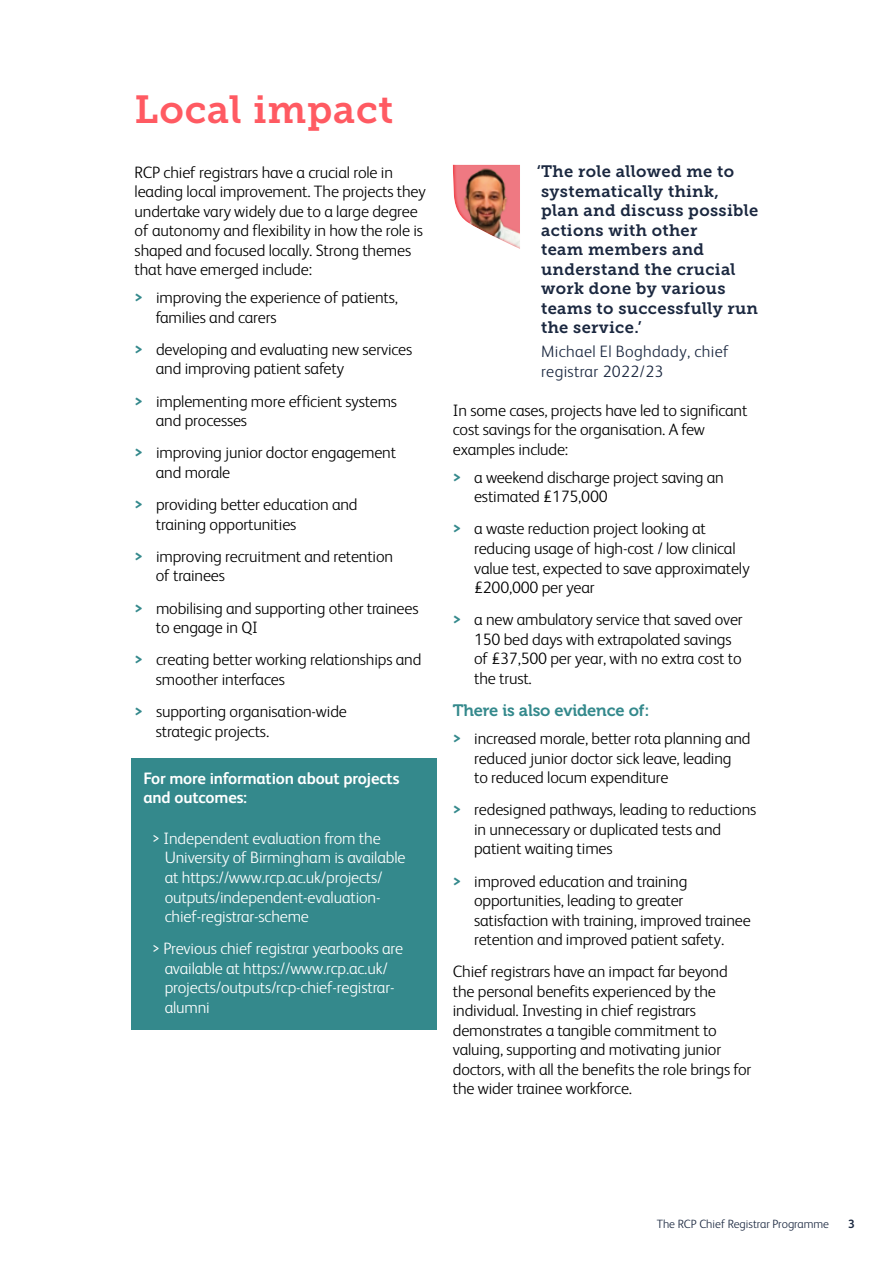
<style>
.page{position:relative;width:893px;height:1263px;background:#fff}
.page>*{position:absolute;margin:0;border:0;box-sizing:border-box;transform-origin:0 0}
.t1{font:39px "Museo Slab 700";letter-spacing:.02em;color:#ff5a62}
.t2{font:300 16.5px/19.5px "FS Albert";letter-spacing:-.01em;color:#000}
.t3{font:300 16.5px/19.5px "FS Albert";letter-spacing:-.01em;color:#fff}
.t4{font:16.5px/19.5px "Museo Slab 700";letter-spacing:.02em;color:#1b2840}
.t5{font:700 16.5px/19.5px "FS Albert";letter-spacing:-.01em;color:#fff}
.t6{font:300 16.5px/19.5px "FS Albert";letter-spacing:.02em;color:#1b2840}
.t7{font:16.5px "Museo 700";letter-spacing:-.01em;color:#34898c}
.t8{font:300 12px "FS Albert";color:#1b2840}
.t9{font:700 12px "FS Albert";color:#1b2840}
.s1{font-weight:700;color:#34898c}
</style>
<div class="page">
<div style="left:131px;top:758px;width:306px;height:62px;background:#34898c"></div>
<div style="left:131px;top:818px;width:306px;height:120px;background:#34898c"></div>
<div style="left:131px;top:929px;width:306px;height:100px;background:#34898c"></div>
<div style="left:440px;top:155px;width:95px;height:96px;background:#ff5a62;opacity:.75"></div>
<h1 class="t1" style="left:135px;top:87px;width:260px">Local impact</h1>
<p class="t2" style="left:135px;top:162px;width:293px">RCP chief registrars have a crucial role in leading local improvement. The projects they undertake vary widely due to a large degree of autonomy and flexibility in how the role is shaped and focused locally. Strong themes that have emerged include:</p>
<p class="t2" style="left:156px;top:288px;width:244px;text-indent:-21px"><span class="s1">&gt;</span> improving the experience of patients, families and carers</p>
<p class="t2" style="left:156px;top:339px;width:258px;text-indent:-21px"><span class="s1">&gt;</span> developing and evaluating new services and improving patient safety</p>
<p class="t2" style="left:156px;top:391px;width:243px;text-indent:-21px"><span class="s1">&gt;</span> implementing more efficient systems and processes</p>
<p class="t2" style="left:156px;top:443px;width:242px;text-indent:-21px"><span class="s1">&gt;</span> improving junior doctor engagement and morale</p>
<p class="t2" style="left:156px;top:495px;width:203px;text-indent:-21px"><span class="s1">&gt;</span> providing better education and training opportunities</p>
<p class="t2" style="left:156px;top:546px;width:239px;text-indent:-21px"><span class="s1">&gt;</span> improving recruitment and retention of trainees</p>
<p class="t2" style="left:156px;top:598px;width:264px;text-indent:-21px"><span class="s1">&gt;</span> mobilising and supporting other trainees to engage in QI</p>
<p class="t2" style="left:156px;top:650px;width:267px;text-indent:-21px"><span class="s1">&gt;</span> creating better working relationships and smoother interfaces</p>
<p class="t2" style="left:156px;top:702px;width:192px;text-indent:-21px"><span class="s1">&gt;</span> supporting organisation-wide strategic projects.</p>
<p class="t5" style="left:144px;top:768px;width:257px">For more information about projects and outcomes:</p>
<p class="t3" style="left:165px;top:828px;width:242px;text-indent:-13px">&gt; Independent evaluation from the University of Birmingham is available at https://www.rcp.ac.uk/projects/ outputs/independent-evaluation&shy;chief-registrar-scheme</p>
<p class="t3" style="left:165px;top:939px;width:240px;text-indent:-13px">&gt; Previous chief registrar yearbooks are available at https://www.rcp.ac.uk/ projects/outputs/rcp-chief-registrar&shy;alumni</p>
<p class="t4" style="left:537px;top:162px;width:223px">‘The role allowed me to systematically think,<br>plan and discuss possible actions with other<br>team members and understand the crucial work done by various teams to successfully run the service.’</p>
<p class="t6" style="left:541px;top:341px;width:189px">Michael El Boghdady, chief registrar 2022/23</p>
<p class="t2" style="left:453px;top:400px;width:296px">In some cases, projects have led to significant cost savings for the organisation. A few examples include:</p>
<p class="t2" style="left:474px;top:467px;width:251px;text-indent:-21px"><span class="s1">&gt;</span> a weekend discharge project saving an estimated £175,000</p>
<p class="t2" style="left:474px;top:519px;width:277px;text-indent:-21px"><span class="s1">&gt;</span> a waste reduction project looking at reducing usage of high-cost / low clinical value test, expected to save approximately £200,000 per year</p>
<p class="t2" style="left:474px;top:610px;width:270px;text-indent:-21px"><span class="s1">&gt;</span> a new ambulatory service that saved over<br>150 bed days with extrapolated savings of £37,500 per year, with no extra cost to the trust.</p>
<p class="t7" style="left:453px;top:701px;width:198px">There is also evidence of:</p>
<p class="t2" style="left:474px;top:728px;width:278px;text-indent:-21px"><span class="s1">&gt;</span> increased morale, better rota planning and reduced junior doctor sick leave, leading<br>to reduced locum expenditure</p>
<p class="t2" style="left:474px;top:800px;width:284px;text-indent:-21px"><span class="s1">&gt;</span> redesigned pathways, leading to reductions in unnecessary or duplicated tests and patient waiting times</p>
<p class="t2" style="left:474px;top:871px;width:278px;text-indent:-21px"><span class="s1">&gt;</span> improved education and training opportunities, leading to greater satisfaction with training, improved trainee retention and improved patient safety.</p>
<p class="t2" style="left:453px;top:962px;width:300px">Chief registrars have an impact far beyond the personal benefits experienced by the individual. Investing in chief registrars demonstrates a tangible commitment to valuing, supporting and motivating junior doctors, with all the benefits the role brings for the wider trainee workforce.</p>
<p class="t8" style="left:657px;top:1217px;width:174px">The RCP Chief Registrar Programme</p>
<p class="t9" style="left:848px;top:1217px;width:8px">3</p>
</div>
